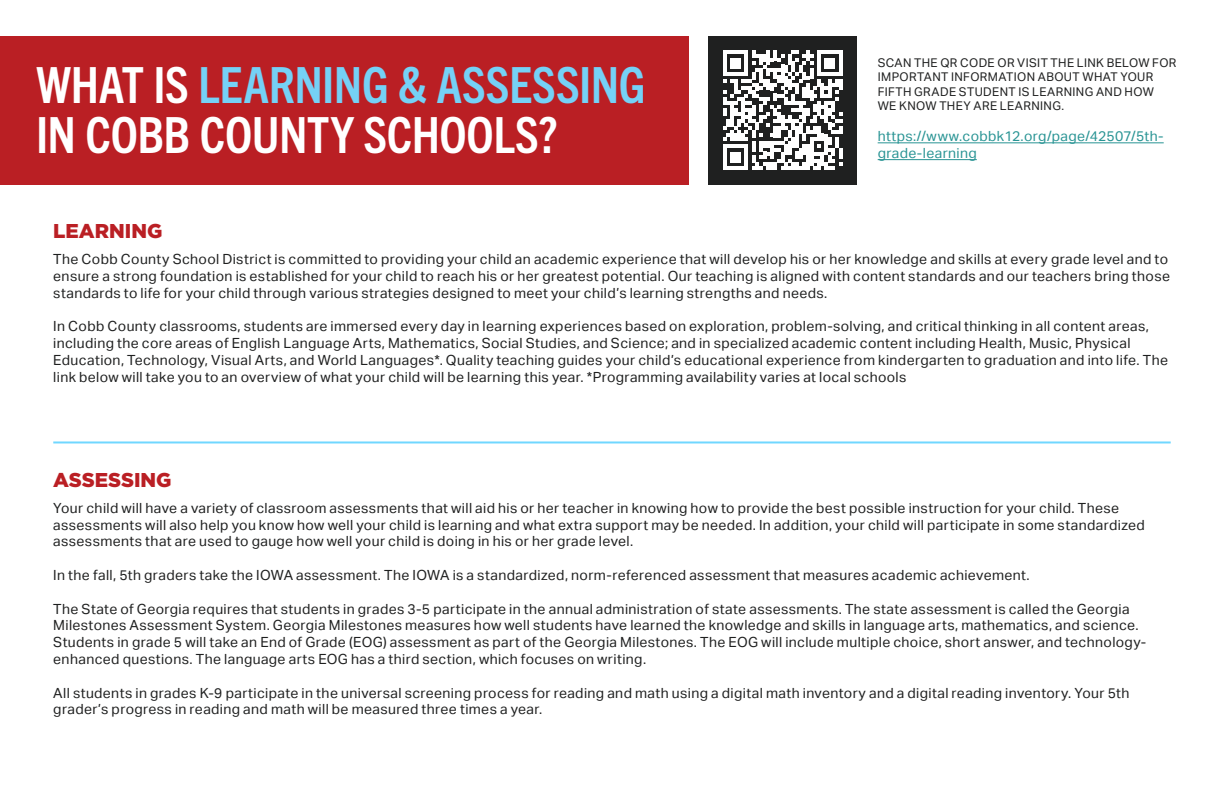
<style>
.page{position:relative;width:1224px;height:792px;background:#fff}
.page>*{position:absolute;margin:0;border:0;box-sizing:border-box;transform-origin:0 0}
.t1{font:700 condensed 50px/50px "Trade Gothic Next LT Pro";letter-spacing:-.01em;color:#fff}
.t2{font:900 20px "Gotham";color:#ba1f24}
.t3{font:14px/16.8px "Aktiv Grotesk";letter-spacing:.025em;color:#1f2020}
.t4{font:14px/16.8px "Aktiv Grotesk";letter-spacing:.025em;color:#299494}
.t5{font:12px/14.4px "Aktiv Grotesk";letter-spacing:.035em;color:#1f2020}
.s1{color:#75d1f6}
</style>
<div class="page">
<div style="left:0;top:36px;width:688px;height:148px;background:#ba1f24"></div>
<hr style="left:878px;top:142px;width:286px;height:1px;background:#299494">
<hr style="left:878px;top:159px;width:99px;height:1px;background:#299494">
<hr style="left:53px;top:441px;width:1118px;height:2px;background:#70d7ff">
<div style="left:708px;top:36px;width:149px;height:148px;background:#1f2020"></div>
<svg style="left:723px;top:50px;width:119px;height:120px"></svg>
<h1 class="t1" style="left:36px;top:57px;width:611px">WHAT IS <span class="s1">LEARNING &amp; ASSESSING<br></span>IN COBB COUNTY SCHOOLS?</h1>
<p class="t5" style="left:878px;top:56px;width:300px">SCAN THE QR CODE OR VISIT THE LINK BELOW FOR<br>IMPORTANT INFORMATION ABOUT WHAT YOUR<br>FIFTH GRADE STUDENT IS LEARNING AND HOW</p>
<p class="t5" style="left:878px;top:99px;width:188px">WE KNOW THEY ARE LEARNING.</p>
<p class="t4" style="left:878px;top:128px;width:288px">https://www.cobbk12.org/page/42507/5th&shy;grade-learning</p>
<p class="t2" style="left:53px;top:220px;width:111px">LEARNING</p>
<p class="t3" style="left:53px;top:251px;width:1118px">The Cobb County School District is committed to providing your child an academic experience that will develop his or her knowledge and skills at every grade level and to ensure a strong foundation is established for your child to reach his or her greatest potential. Our teaching is aligned with content standards and our teachers bring those standards to life for your child through various strategies designed to meet your child’s learning strengths and needs.</p>
<p class="t3" style="left:53px;top:318px;width:1116px">In Cobb County classrooms, students are immersed every day in learning experiences based on exploration, problem-solving, and critical thinking in all content areas, including the core areas of English Language Arts, Mathematics, Social Studies, and Science; and in specialized academic content including Health, Music, Physical Education, Technology, Visual Arts, and World Languages*. Quality teaching guides your child’s educational experience from kindergarten to graduation and into life. The link below will take you to an overview of what your child will be learning this year. *Programming availability varies at local schools</p>
<p class="t2" style="left:53px;top:468px;width:120px">ASSESSING</p>
<p class="t3" style="left:53px;top:500px;width:1093px">Your child will have a variety of classroom assessments that will aid his or her teacher in knowing how to provide the best possible instruction for your child. These assessments will also help you know how well your child is learning and what extra support may be needed. In addition, your child will participate in some standardized assessments that are used to gauge how well your child is doing in his or her grade level.</p>
<p class="t3" style="left:53px;top:567px;width:978px">In the fall, 5th graders take the IOWA assessment. The IOWA is a standardized, norm-referenced assessment that measures academic achievement.</p>
<p class="t3" style="left:53px;top:600px;width:1095px">The State of Georgia requires that students in grades 3-5 participate in the annual administration of state assessments. The state assessment is called the Georgia Milestones Assessment System. Georgia Milestones measures how well students have learned the knowledge and skills in language arts, mathematics, and science.<br>Students in grade 5 will take an End of Grade (EOG) assessment as part of the Georgia Milestones. The EOG will include multiple choice, short answer, and technology&shy;enhanced questions. The language arts EOG has a third section, which focuses on writing.</p>
<p class="t3" style="left:53px;top:684px;width:1078px">All students in grades K-9 participate in the universal screening process for reading and math using a digital math inventory and a digital reading inventory. Your 5th grader’s progress in reading and math will be measured three times a year.</p>
</div>
